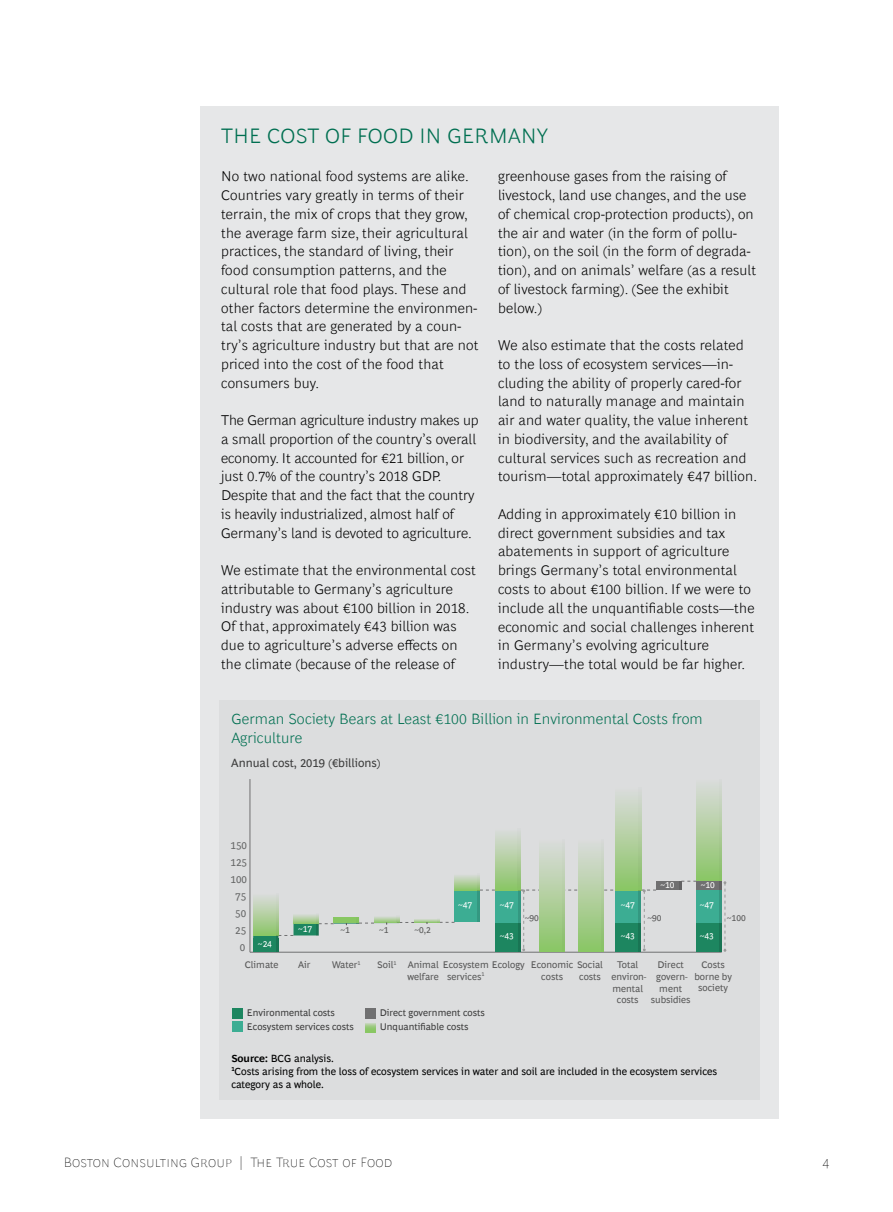
<style>
.page{position:relative;width:893px;height:1212px;background:#fff}
.page>*{position:absolute;margin:0;border:0;box-sizing:border-box;transform-origin:0 0}
.t1{font:300 21px "Henderson BCG Sans";letter-spacing:.015em;color:#006f51}
.t2{font:300 15px/18.8px "Henderson BCG Sans";letter-spacing:.005em;color:#006f51}
.t3{font:300 14.25px/18.8px "Henderson BCG Sans";letter-spacing:.015em;color:#000}
.t4{font:100 13.5px "Henderson BCG Sans";letter-spacing:.01em;color:#000}
.t5{font:12px "Henderson BCG Sans";color:#3c3c3c}
.t6{font:10.5px/12.8px "Henderson BCG Sans";color:#000}
.t7{font:10.5px "Henderson BCG Sans";color:#666767}
.t8{font:9.75px/11.7px "Henderson BCG Sans";color:#575757;text-align:center}
.t9{font:9.75px/14.5px "Henderson BCG Sans";color:#3c3c3c}
.t10{font:9px "Henderson BCG Sans";letter-spacing:-.005em;color:#fff}
.t11{font:9px "Henderson BCG Sans";letter-spacing:.005em;color:#575757}
.s1{font-weight:700}
</style>
<div class="page">
<div style="left:200px;top:106px;width:578px;height:1013px;background:#e6e7e8"></div>
<div style="left:219px;top:700px;width:540px;height:399px;background:#dcddde"></div>
<svg style="left:365px;top:1023px;width:10px;height:9px"></svg>
<div style="left:365px;top:1008px;width:10px;height:10px;background:#707071"></div>
<div style="left:232px;top:1021px;width:10px;height:10px;background:#3cad93"></div>
<div style="left:232px;top:1008px;width:10px;height:10px;background:#1d8660"></div>
<hr style="left:250px;top:952px;width:472px;height:1px;background:#707071">
<div style="left:495px;top:922px;width:25px;height:30px;background:#1d8660"></div>
<div style="left:616px;top:922px;width:25px;height:30px;background:#1d8660"></div>
<div style="left:696px;top:922px;width:26px;height:30px;background:#1d8660"></div>
<div style="left:616px;top:890px;width:25px;height:32px;background:#3cad93"></div>
<div style="left:495px;top:890px;width:25px;height:32px;background:#3cad93"></div>
<div style="left:455px;top:889px;width:25px;height:33px;background:#3cad93"></div>
<div style="left:696px;top:890px;width:26px;height:32px;background:#3cad93"></div>
<svg style="left:455px;top:875px;width:22px;height:15px"></svg>
<div style="left:495px;top:829px;width:25px;height:61px;background:linear-gradient(to bottom,#dbdcdc,#8bc466)"></div>
<div style="left:616px;top:788px;width:25px;height:102px;background:linear-gradient(to bottom,#dbdcdc,#8bc566)"></div>
<svg style="left:253px;top:897px;width:23px;height:16px"></svg>
<div style="left:696px;top:779px;width:26px;height:102px;background:linear-gradient(to bottom,#dcdcdd,#8bc567)"></div>
<hr style="left:250px;top:779px;width:1px;height:173px;background:#707071">
<svg style="left:641px;top:889px;width:15px;height:62px"></svg>
<svg style="left:520px;top:889px;width:96px;height:62px"></svg>
<svg style="left:723px;top:881px;width:3px;height:71px"></svg>
<div style="left:696px;top:881px;width:26px;height:9px;background:#707071"></div>
<div style="left:656px;top:881px;width:25px;height:9px;background:#707071"></div>
<svg style="left:276px;top:896px;width:2px;height:17px"></svg>
<hr style="left:477px;top:890px;width:3px;height:32px;background:#333">
<svg style="left:477px;top:875px;width:3px;height:15px"></svg>
<hr style="left:518px;top:890px;width:2px;height:62px;background:#333">
<svg style="left:518px;top:829px;width:2px;height:61px"></svg>
<hr style="left:639px;top:890px;width:2px;height:62px;background:#333">
<svg style="left:679px;top:881px;width:17px;height:9px"></svg>
<hr style="left:719px;top:881px;width:3px;height:71px;background:#333">
<svg style="left:639px;top:788px;width:2px;height:102px"></svg>
<div style="left:540px;top:839px;width:25px;height:113px;background:linear-gradient(to bottom,#dcdcdd,#8ac565)"></div>
<svg style="left:562px;top:839px;width:3px;height:113px"></svg>
<div style="left:579px;top:839px;width:25px;height:113px;background:linear-gradient(to bottom,#dcdcdd,#8ac565)"></div>
<svg style="left:601px;top:839px;width:3px;height:113px"></svg>
<svg style="left:719px;top:779px;width:3px;height:102px"></svg>
<svg style="left:253px;top:913px;width:202px;height:39px"></svg>
<h1 class="t1" style="left:221px;top:120px;width:328px">THE COST OF FOOD IN GERMANY</h1>
<p class="t3" style="left:221px;top:166px;width:259px">No two national food systems are alike.<br>Countries vary greatly in terms of their terrain, the mix of crops that they grow, the average farm size, their agricultural practices, the standard of living, their food consumption patterns, and the cultural role that food plays. These and other factors determine the environmen&shy;tal costs that are generated by a coun&shy;try’s agriculture industry but that are not priced into the cost of the food that consumers buy.</p>
<p class="t3" style="left:221px;top:410px;width:259px">The German agriculture industry makes up a small proportion of the country’s overall economy. It accounted for €21 billion, or just 0.7% of the country’s 2018 GDP.<br>Despite that and the fact that the country is heavily industrialized, almost half of Germany’s land is devoted to agriculture.</p>
<p class="t3" style="left:221px;top:560px;width:256px">We estimate that the environmental cost attributable to Germany’s agriculture industry was about €100 billion in 2018.<br>Of that, approximately €43 billion was due to agriculture’s adverse effects on the climate (because of the release of</p>
<p class="t3" style="left:498px;top:166px;width:260px">greenhouse gases from the raising of livestock, land use changes, and the use of chemical crop-protection products), on the air and water (in the form of pollu&shy;tion), on the soil (in the form of degrada&shy;tion), and on animals’ welfare (as a result of livestock farming). (See the exhibit below.)</p>
<p class="t3" style="left:498px;top:335px;width:261px">We also estimate that the costs related to the loss of ecosystem services—in&shy;cluding the ability of properly cared-for land to naturally manage and maintain air and water quality, the value inherent in biodiversity, and the availability of cultural services such as recreation and tourism—total approximately €47 billion.</p>
<p class="t3" style="left:498px;top:503px;width:258px">Adding in approximately €10 billion in direct government subsidies and tax abatements in support of agriculture brings Germany’s total environmental costs to about €100 billion. If we were to include all the unquantifiable costs—the economic and social challenges inherent in Germany’s evolving agriculture industry—the total would be far higher.</p>
<p class="t2" style="left:231px;top:708px;width:473px">German Society Bears at Least €100 Billion in Environmental Costs from<br>Agriculture</p>
<p class="t5" style="left:231px;top:754px;width:151px">Annual cost, 2019 (€billions)</p>
<p class="t7" style="left:231px;top:838px;width:18px">150</p>
<p class="t7" style="left:231px;top:855px;width:18px">125</p>
<p class="t7" style="left:231px;top:872px;width:18px">100</p>
<p class="t7" style="left:235px;top:906px;width:12px">50</p>
<p class="t7" style="left:235px;top:889px;width:12px">75</p>
<p class="t7" style="left:235px;top:923px;width:12px">25</p>
<p class="t7" style="left:240px;top:940px;width:7px">0</p>
<p class="t10" style="left:258px;top:937px;width:16px">~24</p>
<p class="t10" style="left:298px;top:922px;width:16px">~17</p>
<p class="t11" style="left:340px;top:923px;width:11px">~1</p>
<p class="t11" style="left:379px;top:923px;width:11px">~1</p>
<p class="t11" style="left:415px;top:923px;width:18px">~0,2</p>
<p class="t10" style="left:458px;top:899px;width:16px">~47</p>
<p class="t10" style="left:660px;top:878px;width:15px">~10</p>
<p class="t10" style="left:701px;top:878px;width:15px">~10</p>
<p class="t10" style="left:700px;top:899px;width:16px">~47</p>
<p class="t10" style="left:500px;top:899px;width:16px">~47</p>
<p class="t10" style="left:621px;top:899px;width:16px">~47</p>
<p class="t10" style="left:500px;top:930px;width:16px">~43</p>
<p class="t10" style="left:621px;top:930px;width:16px">~43</p>
<p class="t11" style="left:525px;top:911px;width:16px">~90</p>
<p class="t11" style="left:647px;top:911px;width:16px">~90</p>
<p class="t11" style="left:727px;top:911px;width:20px">~100</p>
<p class="t10" style="left:700px;top:930px;width:16px">~43</p>
<p class="t8" style="left:245px;top:958px;width:35px">Climate</p>
<p class="t8" style="left:298px;top:958px;width:14px">Air</p>
<p class="t8" style="left:407px;top:958px;width:197px;text-align:left;text-indent:-30px">Soil<sup>1</sup> Animal Ecosystem Ecology Economic Social welfare</p>
<p class="t8" style="left:611px;top:958px;width:37px">Total environ&shy;mental costs</p>
<p class="t8" style="left:651px;top:958px;width:41px">Direct govern&shy;ment subsidies</p>
<p class="t8" style="left:332px;top:958px;width:30px">Water<sup>1</sup></p>
<p class="t8" style="left:694px;top:958px;width:39px">Costs borne by society</p>
<p class="t8" style="left:447px;top:970px;width:39px">services<sup>1</sup></p>
<p class="t8" style="left:541px;top:970px;width:23px">costs</p>
<p class="t8" style="left:579px;top:970px;width:23px">costs</p>
<p class="t9" style="left:247px;top:1004px;width:89px">Environmental costs</p>
<p class="t9" style="left:380px;top:1004px;width:107px">Direct government costs<br>Unquantifiable costs</p>
<p class="t6" style="left:231px;top:1051px;width:487px"><span class="s1">Source:</span> BCG analysis.<br><sup>1</sup>Costs arising from the loss of ecosystem services in water and soil are included in the ecosystem services category as a whole.</p>
<p class="t9" style="left:247px;top:1019px;width:108px">Ecosystem services costs</p>
<p class="t4" style="left:64px;top:1152px;width:330px">Boston Consulting Group | The True Cost of Food</p>
<p class="t4" style="left:822px;top:1152px;width:9px">4</p>
</div>
